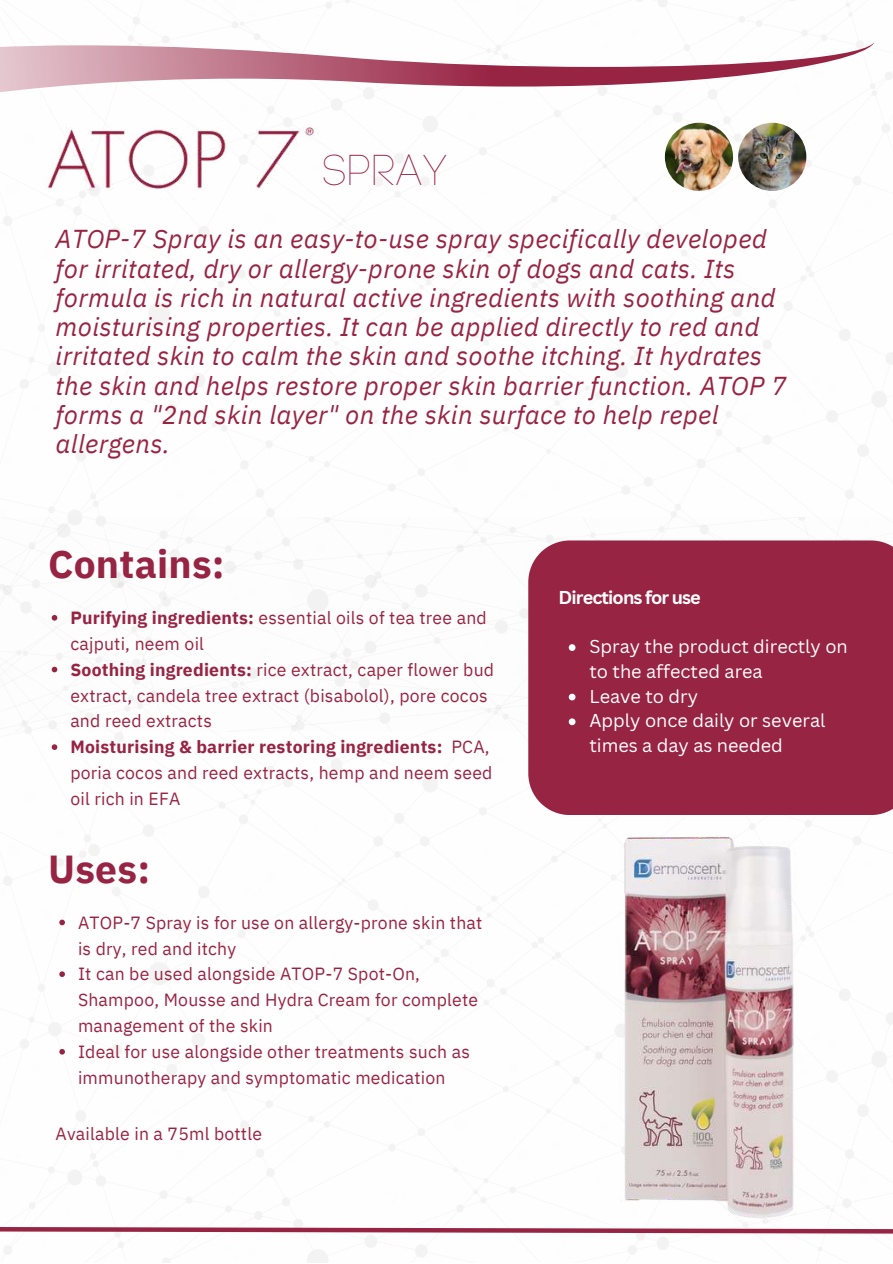
<style>
.page{position:relative;width:893px;height:1264px;background:#fff}
.page>*{position:absolute;margin:0;border:0;box-sizing:border-box;transform-origin:0 0}
.t1{font:43.05px "Code Pro Light LC";color:#982444}
.t2{font:700 39px "IBM Plex Sans";letter-spacing:.005em;color:#982444}
.t3{font:italic 25.95px/29.2px "IBM Plex Sans";letter-spacing:.01em;color:#982444}
.t4{font:18.15px/24.8px "Canva Sans";color:#fff}
.t5{font:700 18.15px "Canva Sans";letter-spacing:-.05em;color:#fff}
.t6{font:17.55px/25.8px "IBM Plex Sans";letter-spacing:.01em;color:#982444}
.s1{font-weight:700}
</style>
<div class="page">
<img style="left:0;top:0;width:892px;height:731px">
<img style="left:738px;top:123px;width:68px;height:68px;border-radius:50%">
<img style="left:664px;top:123px;width:69px;height:68px;border-radius:50%">
<svg style="left:0;top:1224px;width:892px;height:11px"></svg>
<svg style="left:0;top:40px;width:873px;height:97px"></svg>
<div style="left:528px;top:540px;width:364px;height:275px;background:#982444"></div>
<img style="left:37px;top:113px;width:288px;height:87px">
<img style="left:606px;top:793px;width:206px;height:440px">
<svg style="left:52px;top:615px;width:5px;height:5px"></svg>
<svg style="left:52px;top:666px;width:5px;height:6px"></svg>
<svg style="left:52px;top:744px;width:5px;height:6px"></svg>
<svg style="left:568px;top:644px;width:7px;height:7px"></svg>
<svg style="left:568px;top:693px;width:7px;height:7px"></svg>
<svg style="left:568px;top:718px;width:7px;height:7px"></svg>
<svg style="left:59px;top:919px;width:6px;height:6px"></svg>
<svg style="left:59px;top:971px;width:6px;height:6px"></svg>
<svg style="left:59px;top:1048px;width:6px;height:6px"></svg>
<h1 class="t1" style="left:321px;top:144px;width:127px">SPRAY</h1>
<p class="t3" style="left:55px;top:224px;width:732px">ATOP-7 Spray is an easy-to-use spray specifically developed for irritated, dry or allergy-prone skin of dogs and cats. Its formula is rich in natural active ingredients with soothing and moisturising properties. It can be applied directly to red and irritated skin to calm the skin and soothe itching. It hydrates the skin and helps restore proper skin barrier function. ATOP 7 forms a "2nd skin layer" on the skin surface to help repel allergens.</p>
<h2 class="t2" style="left:48px;top:538px;width:178px">Contains:</h2>
<p class="t6" style="left:70px;top:604px;width:425px"><span class="s1">Purifying ingredients:</span> essential oils of tea tree and cajputi, neem oil<br><span class="s1">Soothing ingredients:</span> rice extract, caper flower bud extract, candela tree extract (bisabolol), pore cocos and reed extracts<br><span class="s1">Moisturising &amp; barrier restoring ingredients:</span> PCA, poria cocos and reed extracts, hemp and neem seed oil rich in EFA</p>
<h2 class="t2" style="left:48px;top:842px;width:104px">Uses:</h2>
<p class="t6" style="left:78px;top:909px;width:406px">ATOP-7 Spray is for use on allergy-prone skin that is dry, red and itchy<br>It can be used alongside ATOP-7 Spot-On, Shampoo, Mousse and Hydra Cream for complete management of the skin<br>Ideal for use alongside other treatments such as immunotherapy and symptomatic medication</p>
<p class="t6" style="left:55px;top:1120px;width:208px">Available in a 75ml bottle</p>
<p class="t5" style="left:558px;top:584px;width:144px">Directions for use</p>
<p class="t4" style="left:589px;top:633px;width:260px">Spray the product directly on to the affected area<br>Leave to dry<br>Apply once daily or several times a day as needed</p>
</div>
